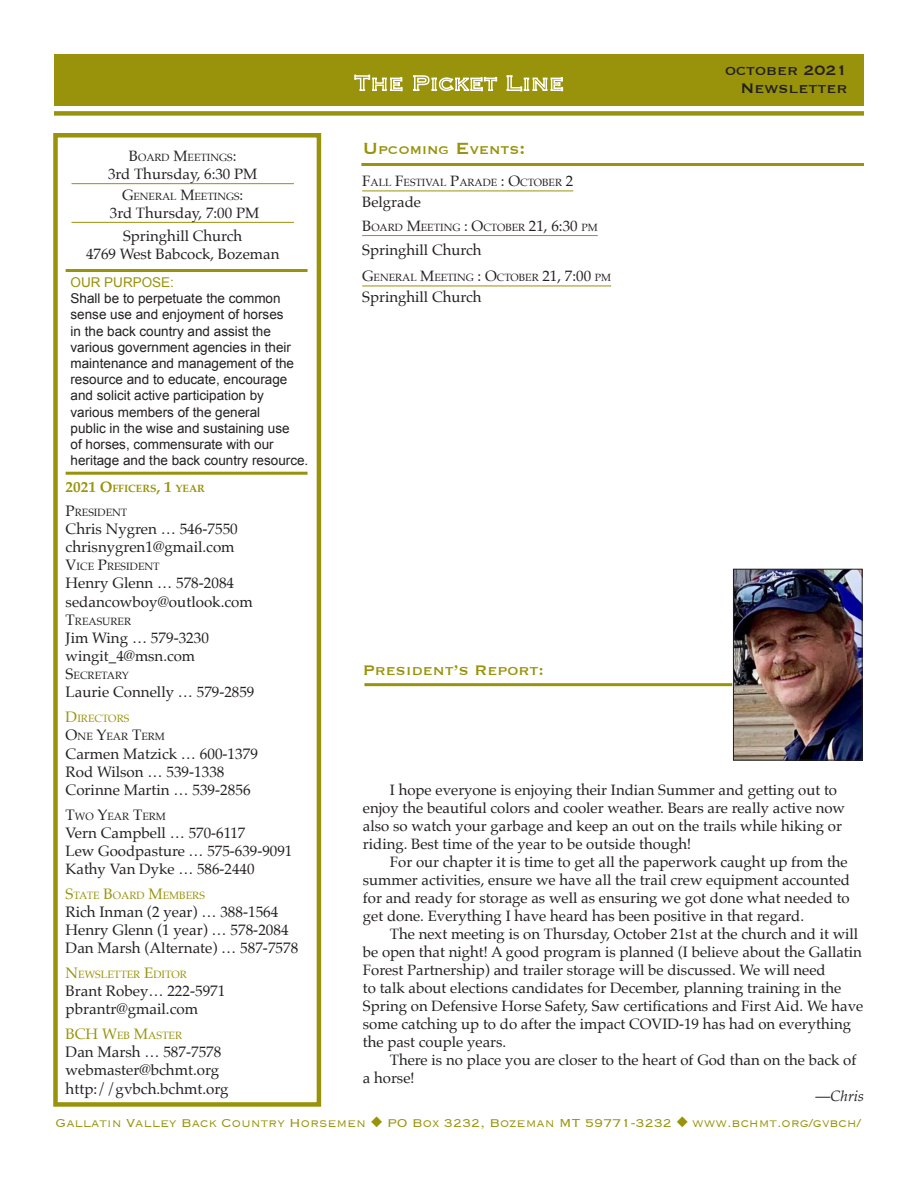
<style>
.page{position:relative;width:918px;height:1188px;background:#fff}
.page>*{position:absolute;margin:0;border:0;box-sizing:border-box;transform-origin:0 0}
.t1{font:18px "Copperplate";color:#231f20}
.t2{font:18px "Copperplate";color:#98930a}
.gvbch_minutes{font:15.15px "Palatino";color:#231f20}
.pres_note{font:15px/18px "Palatino";color:#231f20}
.t3{font:300 15px "Copperplate";letter-spacing:-.005em;color:#98930a}
.calendar_event_PLACE{font:15px "Palatino";color:#231f20}
.pres_note-2{font:italic 15px "Palatino";color:#231f20}
.t4{font:14.7px "Copperplate";color:#98930a}
.t5{font:13.5px/16.2px "Arial";color:#231f20}
.t6{font:13.5px "Arial";color:#98930a}
.gvbch_minutes-2{font:10.65px "Palatino";color:#231f20}
.t7{font:10.65px "Palatino";color:#98930a}
.t8{font:700 10.65px "Palatino";color:#98930a}
.calendar_event{font:10.5px "Palatino";color:#231f20}
.s1{font-size:15px}
.s2{font-size:15.15px}
.s3{font-size:21px}
.s4{font-style:normal}
</style>
<div class="page">
<div style="left:53px;top:133px;width:268px;height:974px;border:4px solid #98930a"></div>
<hr style="left:66px;top:472px;width:242px;height:3px;background:#98930a">
<hr style="left:66px;top:269px;width:242px;height:3px;background:#98930a">
<hr style="left:71px;top:183px;width:223px;height:1px;background:#98930a">
<hr style="left:71px;top:222px;width:223px;height:1px;background:#98930a">
<div style="left:54px;top:54px;width:810px;height:52px;background:#98930a"></div>
<div style="left:54px;top:111px;width:810px;height:5px;background:#98930a"></div>
<svg style="left:354px;top:74px;width:49px;height:18px"></svg>
<svg style="left:413px;top:75px;width:85px;height:17px"></svg>
<svg style="left:506px;top:75px;width:58px;height:17px"></svg>
<hr style="left:362px;top:191px;width:211px;height:1px;background:#98930a">
<hr style="left:362px;top:235px;width:236px;height:1px;background:#98930a">
<hr style="left:362px;top:286px;width:249px;height:1px;background:#98930a">
<hr style="left:364px;top:683px;width:368px;height:3px;background:#98930a">
<img style="left:735px;top:571px;width:126px;height:187px">
<div style="left:733px;top:569px;width:130px;height:191px;border:1px solid #231f20"></div>
<hr style="left:361px;top:163px;width:503px;height:3px;background:#98930a">
<p class="calendar_event" style="left:129px;top:149px;width:109px"><span class="s1">B</span>OARD <span class="s1">M</span>EETINGS<span class="s1">:</span></p>
<p class="pres_note" style="left:108px;top:165px;width:151px">3rd Thursday, 6:30 PM</p>
<p class="calendar_event" style="left:122px;top:187px;width:123px"><span class="s1">G</span>ENERAL <span class="s1">M</span>EETINGS<span class="s1">:</span></p>
<p class="pres_note" style="left:110px;top:203px;width:151px">3rd Thursday, 7:00 PM</p>
<p class="pres_note" style="left:123px;top:227px;width:121px">Springhill Church</p>
<p class="pres_note" style="left:86px;top:245px;width:195px">4769 West Babcock, Bozeman</p>
<p class="t6" style="left:70px;top:273px;width:105px">OUR PURPOSE:</p>
<p class="t5" style="left:70px;top:291px;width:239px">Shall be to perpetuate the common sense use and enjoyment of horses<br>in the back country and assist the various government agencies in their maintenance and management of the resource and to educate, encourage and solicit active participation by various members of the general<br>public in the wise and sustaining use<br>of horses, commensurate with our heritage and the back country resource.</p>
<p class="t8" style="left:66px;top:479px;width:141px"><span class="s2">2021 O</span>FFICERS<span class="s2">, 1</span> YEAR</p>
<p class="gvbch_minutes-2" style="left:66px;top:503px;width:63px"><span class="s2">P</span>RESIDENT</p>
<p class="gvbch_minutes" style="left:66px;top:516px;width:174px">Chris Nygren … 546-7550</p>
<p class="gvbch_minutes" style="left:66px;top:534px;width:171px">chrisnygren1@gmail.com</p>
<p class="gvbch_minutes-2" style="left:66px;top:558px;width:96px"><span class="s2">V</span>ICE <span class="s2">P</span>RESIDENT</p>
<p class="gvbch_minutes" style="left:66px;top:571px;width:170px">Henry Glenn … 578-2084</p>
<p class="gvbch_minutes" style="left:66px;top:589px;width:189px">sedancowboy@outlook.com</p>
<p class="gvbch_minutes-2" style="left:66px;top:612px;width:67px"><span class="s2">T</span>REASURER</p>
<p class="gvbch_minutes" style="left:66px;top:625px;width:145px">Jim Wing … 579-3230</p>
<p class="pres_note" style="left:66px;top:647px;width:131px">wingit_4@msn.com</p>
<p class="gvbch_minutes-2" style="left:66px;top:667px;width:65px"><span class="s2">S</span>ECRETARY</p>
<p class="gvbch_minutes" style="left:66px;top:680px;width:190px">Laurie Connelly … <span class="s1">579-2859</span></p>
<p class="t7" style="left:66px;top:710px;width:65px"><span class="s2">D</span>IRECTORS</p>
<p class="gvbch_minutes-2" style="left:66px;top:728px;width:101px"><span class="s2">O</span>NE <span class="s2">Y</span>EAR <span class="s2">T</span>ERM</p>
<p class="gvbch_minutes" style="left:66px;top:741px;width:194px">Carmen Matzick … 600-1379</p>
<p class="gvbch_minutes" style="left:66px;top:759px;width:160px">Rod Wilson … 539-1338</p>
<p class="gvbch_minutes" style="left:66px;top:777px;width:186px">Corinne Martin … 539-2856</p>
<p class="gvbch_minutes-2" style="left:66px;top:807px;width:102px"><span class="s2">T</span>WO <span class="s2">Y</span>EAR <span class="s2">T</span>ERM</p>
<p class="gvbch_minutes" style="left:66px;top:820px;width:181px">Vern Campbell … <span class="s1">570-6117</span></p>
<p class="pres_note" style="left:66px;top:842px;width:228px">Lew Goodpasture … 575-639-9091</p>
<p class="pres_note" style="left:66px;top:860px;width:191px">Kathy Van Dyke … 586-2440</p>
<p class="t7" style="left:66px;top:886px;width:141px"><span class="s2">S</span>TATE <span class="s2">B</span>OARD <span class="s2">M</span>EMBERS</p>
<p class="gvbch_minutes" style="left:66px;top:899px;width:214px">Rich Inman (2 year) … 388-1564</p>
<p class="gvbch_minutes" style="left:66px;top:917px;width:225px">Henry Glenn (1 year) … 578-2084</p>
<p class="gvbch_minutes" style="left:66px;top:935px;width:234px">Dan Marsh (Alternate) … 587-7578</p>
<p class="t7" style="left:66px;top:965px;width:123px"><span class="s2">N</span>EWSLETTER <span class="s2">E</span>DITOR</p>
<p class="gvbch_minutes" style="left:66px;top:978px;width:161px">Brant Robey… 222-5971</p>
<p class="gvbch_minutes" style="left:66px;top:997px;width:134px">pbrantr@gmail.com</p>
<p class="t7" style="left:66px;top:1027px;width:118px"><span class="s2">BCH W</span>EB <span class="s2">M</span>ASTER</p>
<p class="gvbch_minutes" style="left:66px;top:1039px;width:157px">Dan Marsh … 587-7578</p>
<p class="gvbch_minutes" style="left:66px;top:1058px;width:155px">webmaster@bchmt.org</p>
<p class="gvbch_minutes" style="left:66px;top:1076px;width:165px">http://gvbch.bchmt.org</p>
<p class="t4" style="left:363px;top:140px;width:164px"><span class="s3">U</span>pcoming <span class="s3">E</span>vents<span class="s3">:</span></p>
<p class="calendar_event" style="left:362px;top:174px;width:213px"><span class="s1">F</span>ALL <span class="s1">F</span>ESTIVAL <span class="s1">P</span>ARADE <span class="s1">: O</span>CTOBER <span class="s1">2</span></p>
<p class="calendar_event_PLACE" style="left:362px;top:190px;width:60px">Belgrade</p>
<p class="calendar_event" style="left:362px;top:219px;width:237px"><span class="s1">B</span>OARD <span class="s1">M</span>EETING <span class="s1">: O</span>CTOBER <span class="s1">21, 6:30</span> PM</p>
<p class="calendar_event_PLACE" style="left:362px;top:237px;width:121px">Springhill Church</p>
<p class="calendar_event" style="left:362px;top:269px;width:251px"><span class="s1">G</span>ENERAL <span class="s1">M</span>EETING <span class="s1">: O</span>CTOBER <span class="s1">21, 7:00</span> PM</p>
<p class="calendar_event_PLACE" style="left:362px;top:284px;width:121px">Springhill Church</p>
<p class="t1" style="left:725px;top:59px;width:124px">october 2021</p>
<p class="t1" style="left:740px;top:77px;width:109px">Newsletter</p>
<p class="t2" style="left:363px;top:658px;width:183px">President’s Report:</p>
<p class="pres_note" style="left:363px;top:781px;width:484px;text-indent:27px">I hope everyone is enjoying their Indian Summer and getting out to enjoy the beautiful colors and cooler weather. Bears are really active now also so watch your garbage and keep an out on the trails while hiking or riding. Best time of the year to be outside though!</p>
<p class="pres_note" style="left:363px;top:853px;width:489px;text-indent:27px">For our chapter it is time to get all the paperwork caught up from the summer activities, ensure we have all the trail crew equipment accounted for and ready for storage as well as ensuring we got done what needed to get done. Everything I have heard has been positive in that regard.</p>
<p class="pres_note" style="left:363px;top:925px;width:502px;text-indent:27px">The next meeting is on Thursday, October 21st at the church and it will be open that night! A good program is planned (I believe about the Gallatin Forest Partnership) and trailer storage will be discussed. We will need<br>to talk about elections candidates for December, planning training in the Spring on Defensive Horse Safety, Saw certifications and First Aid. We have some catching up to do after the impact COVID-19 has had on everything the past couple years.</p>
<p class="pres_note" style="left:363px;top:1051px;width:495px;text-indent:27px">There is no place you are closer to the heart of God than on the back of a horse!</p>
<p class="pres_note-2" style="left:816px;top:1084px;width:50px"><span class="s4">—</span>Chris</p>
<p class="t3" style="left:56px;top:1113px;width:807px">Gallatin Valley Back Country Horsemen ◆ PO Box 3232, Bozeman MT 59771-3232 ◆ www.bchmt.org/gvbch/</p>
</div>
